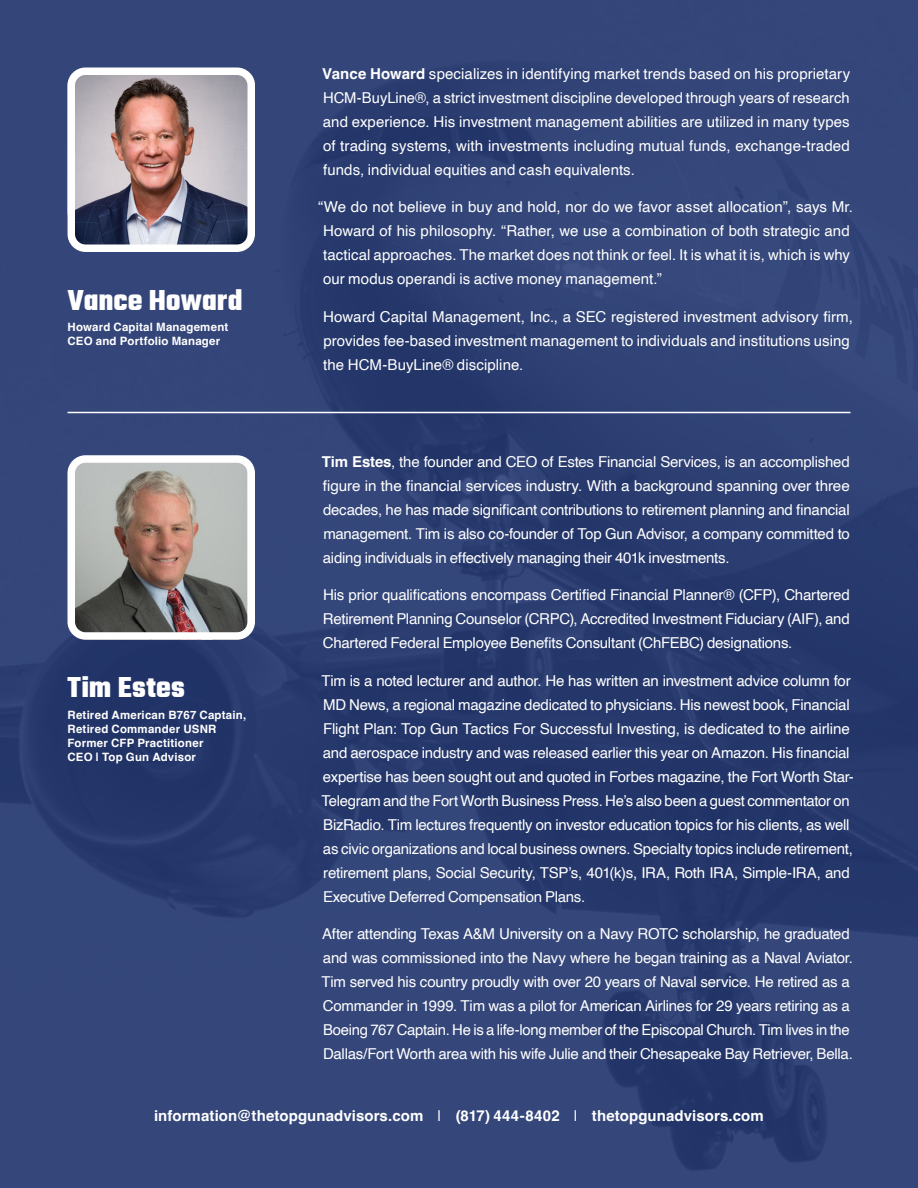
<style>
.page{position:relative;width:918px;height:1188px;background:#fff}
.page>*{position:absolute;margin:0;border:0;box-sizing:border-box;transform-origin:0 0}
.t1{font:300 31.2px "Teko";letter-spacing:.005em;color:#fff}
.t2{font:15px/24px "Helvetica";letter-spacing:-.015em;color:#fff;text-align:justify}
.t3{font:15px/24px "Helvetica";letter-spacing:.005em;color:#fff}
.t4{font:700 15px "Helvetica";letter-spacing:.005em;color:#fff}
.t5{font:700 11.4px/14.1px "Helvetica";letter-spacing:.015em;color:#fff}
.s1{font-weight:700}
.s2{font-weight:400}
</style>
<div class="page">
<div style="left:0;top:0;width:918px;height:1188px;background:linear-gradient(to right,#314376,#2d3f72)"></div>
<img style="left:68px;top:74px;width:187px;height:178px">
<div style="left:68px;top:68px;width:187px;height:184px;border:8px solid #fff;border-radius:14px"></div>
<img style="left:75px;top:464px;width:173px;height:176px">
<div style="left:68px;top:455px;width:187px;height:185px;border:8px solid #fff;border-radius:14px"></div>
<hr style="left:68px;top:412px;width:782px;height:1px;background:#fff">
<h1 class="t1" style="left:68px;top:284px;width:177px">Vance Howard</h1>
<p class="t5" style="left:68px;top:321px;width:162px">Howard Capital Management<br>CEO and Portfolio Manager</p>
<h1 class="t1" style="left:68px;top:671px;width:119px">Tim Estes</h1>
<p class="t5" style="left:68px;top:709px;width:180px">Retired American B767 Captain,<br>Retired Commander USNR<br>Former CFP Practitioner<br>CEO | Top Gun Advisor</p>
<p class="t2" style="left:322px;top:62px;width:529px"><span class="s1">Vance Howard</span> specializes in identifying market trends based on his proprietary HCM-BuyLine®, a strict investment discipline developed through years of research and experience. His investment management abilities are utilized in many types of trading systems, with investments including mutual funds, exchange-traded funds, individual equities and cash equivalents.</p>
<p class="t3" style="left:323px;top:195px;width:531px;text-indent:-5px">“We do not believe in buy and hold, nor do we favor asset allocation”, says Mr.<br>Howard of his philosophy. “Rather, we use a combination of both strategic and tactical approaches. The market does not think or feel. It is what it is, which is why our modus operandi is active money management.”</p>
<p class="t3" style="left:323px;top:305px;width:531px">Howard Capital Management, Inc., a SEC registered investment advisory firm, provides fee-based investment management to individuals and institutions using the HCM-BuyLine® discipline.</p>
<p class="t2" style="left:322px;top:450px;width:529px"><span class="s1">Tim Estes</span>, the founder and CEO of Estes Financial Services, is an accomplished figure in the financial services industry. With a background spanning over three decades, he has made significant contributions to retirement planning and financial management. Tim is also co-founder of Top Gun Advisor, a company committed to aiding individuals in effectively managing their 401k investments.</p>
<p class="t2" style="left:323px;top:583px;width:529px">His prior qualifications encompass Certified Financial Planner® (CFP), Chartered Retirement Planning Counselor (CRPC), Accredited Investment Fiduciary (AIF), and Chartered Federal Employee Benefits Consultant (ChFEBC) designations.</p>
<p class="t2" style="left:321px;top:669px;width:534px;text-align:left">Tim is a noted lecturer and author. He has written an investment advice column for MD News, a regional magazine dedicated to physicians. His newest book, Financial Flight Plan: Top Gun Tactics For Successful Investing, is dedicated to the airline and aerospace industry and was released earlier this year on Amazon. His financial expertise has been sought out and quoted in Forbes magazine, the Fort Worth Star-Telegram and the Fort Worth Business Press. He’s also been a guest commentator on BizRadio. Tim lectures frequently on investor education topics for his clients, as well as civic organizations and local business owners. Specialty topics include retirement, retirement plans, Social Security, TSP’s, 401(k)s, IRA, Roth IRA, Simple-IRA, and Executive Deferred Compensation Plans.</p>
<p class="t2" style="left:321px;top:922px;width:533px;text-align:left">After attending Texas A&amp;M University on a Navy ROTC scholarship, he graduated and was commissioned into the Navy where he began training as a Naval Aviator.<br>Tim served his country proudly with over 20 years of Naval service. He retired as a Commander in 1999. Tim was a pilot for American Airlines for 29 years retiring as a Boeing 767 Captain. He is a life-long member of the Episcopal Church. Tim lives in the Dallas/Fort Worth area with his wife Julie and their Chesapeake Bay Retriever, Bella.</p>
<p class="t4" style="left:154px;top:1106px;width:611px">information@thetopgunadvisors.com <span class="s2">|</span> (817) 444-8402 <span class="s2">|</span> thetopgunadvisors.com</p>
</div>
